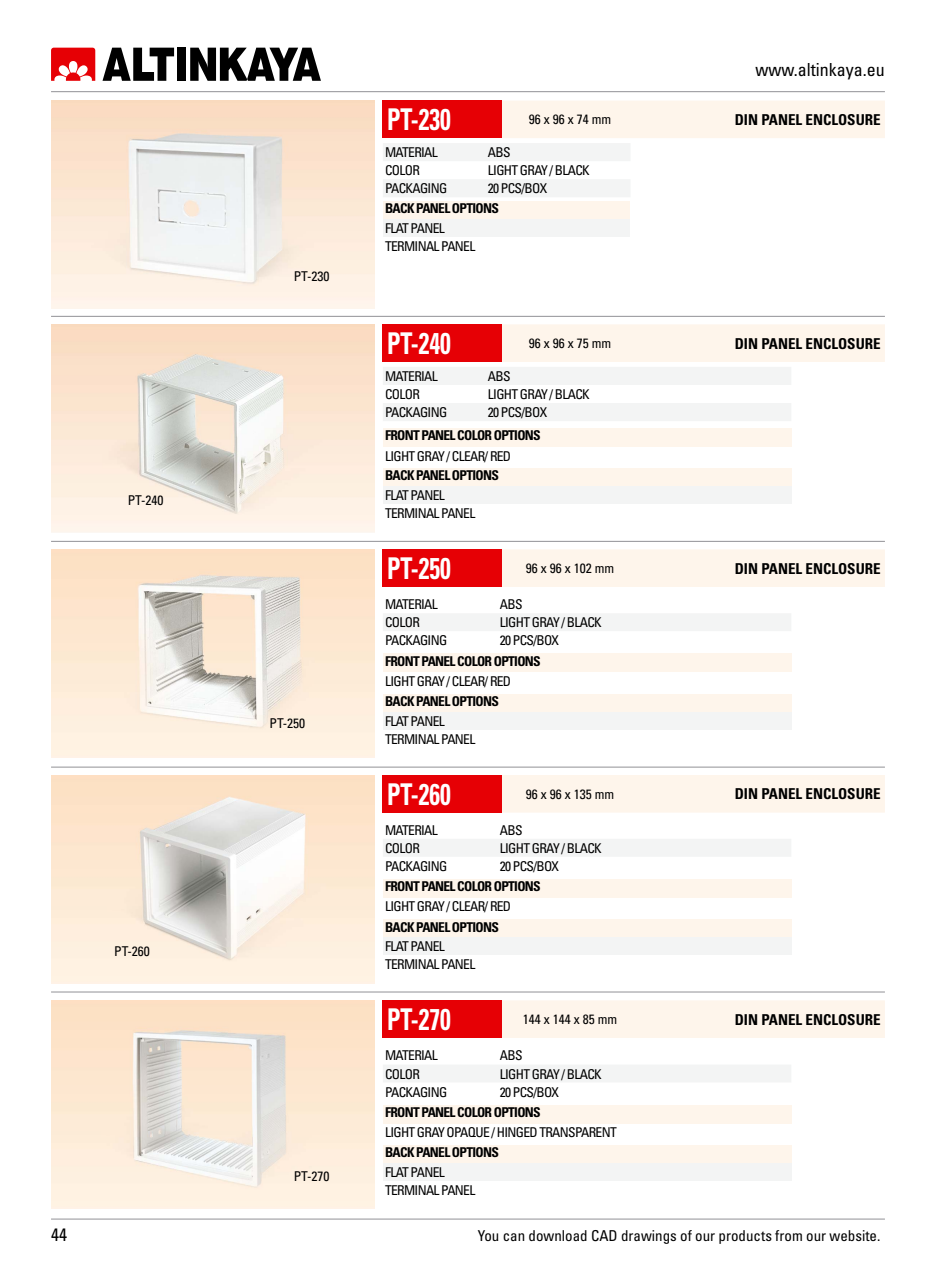
<style>
.page{position:relative;width:936px;height:1276px;background:#fff}
.page>*{position:absolute;margin:0;border:0;box-sizing:border-box;transform-origin:0 0}
.t1{font:700 condensed 30px "Univers LT Pro";color:#fff;scale:.8 1}
.t2{font:condensed 18px "Univers LT Pro";color:#000}
.t3{font:700 condensed 15px "Univers LT Pro";color:#000}
.t4{font:condensed 15px "Univers LT Pro";color:#000}
.t5{font:condensed 13.5px/17.9px "Univers LT Pro";letter-spacing:-.05em;color:#000}
.t6{font:700 condensed 13.5px "Univers LT Pro";letter-spacing:-.05em;color:#000}
.t7{font:condensed 13.5px "Univers LT Pro";color:#000}
</style>
<div class="page">
<svg style="left:51px;top:48px;width:44px;height:33px"></svg>
<svg style="left:102px;top:48px;width:72px;height:33px"></svg>
<svg style="left:190px;top:48px;width:131px;height:33px"></svg>
<div style="left:177px;top:48px;width:9px;height:33px;background:#000"></div>
<hr style="left:51px;top:91px;width:833px;height:1px;background:#98989c">
<hr style="left:51px;top:1218px;width:833px;height:1px;background:#98989c">
<hr style="left:51px;top:316px;width:833px;height:1px;background:#98989c">
<img style="left:51px;top:101px;width:323px;height:208px">
<svg style="left:383px;top:101px;width:501px;height:60px"></svg>
<div style="left:383px;top:180px;width:247px;height:17px;background:#f3f4f4"></div>
<div style="left:383px;top:202px;width:246px;height:18px;background:#fef5eb"></div>
<div style="left:383px;top:220px;width:246px;height:17px;background:#f3f4f4"></div>
<div style="left:383px;top:653px;width:408px;height:19px;background:#fef5eb"></div>
<div style="left:383px;top:1105px;width:408px;height:18px;background:#fef5eb"></div>
<div style="left:383px;top:879px;width:408px;height:18px;background:#fef5eb"></div>
<div style="left:383px;top:694px;width:408px;height:18px;background:#fef5eb"></div>
<div style="left:383px;top:712px;width:408px;height:18px;background:#f3f4f4"></div>
<div style="left:383px;top:1145px;width:408px;height:18px;background:#fef5eb"></div>
<div style="left:383px;top:1163px;width:408px;height:18px;background:#f3f4f4"></div>
<div style="left:383px;top:919px;width:408px;height:18px;background:#fef5eb"></div>
<div style="left:383px;top:937px;width:408px;height:18px;background:#f3f4f4"></div>
<div style="left:383px;top:614px;width:408px;height:17px;background:#f3f4f4"></div>
<div style="left:383px;top:1065px;width:408px;height:17px;background:#f3f4f4"></div>
<div style="left:383px;top:839px;width:408px;height:17px;background:#f3f4f4"></div>
<hr style="left:51px;top:541px;width:833px;height:1px;background:#98989c">
<hr style="left:51px;top:766px;width:833px;height:1px;background:#98989c">
<hr style="left:51px;top:991px;width:833px;height:1px;background:#98989c">
<img style="left:51px;top:549px;width:323px;height:209px">
<img style="left:51px;top:775px;width:323px;height:208px">
<img style="left:51px;top:324px;width:323px;height:209px">
<img style="left:51px;top:1000px;width:323px;height:208px">
<div style="left:383px;top:775px;width:119px;height:37px;background:#e60005"></div>
<div style="left:502px;top:775px;width:382px;height:37px;background:#fef5eb"></div>
<div style="left:383px;top:1000px;width:119px;height:38px;background:#e60005"></div>
<div style="left:502px;top:1000px;width:382px;height:38px;background:#fef5eb"></div>
<div style="left:383px;top:549px;width:119px;height:38px;background:#e60005"></div>
<div style="left:502px;top:549px;width:382px;height:38px;background:#fef5eb"></div>
<svg style="left:383px;top:324px;width:501px;height:61px"></svg>
<div style="left:383px;top:403px;width:408px;height:18px;background:#f3f4f4"></div>
<div style="left:383px;top:428px;width:408px;height:19px;background:#fef5eb"></div>
<div style="left:383px;top:468px;width:408px;height:18px;background:#fef5eb"></div>
<div style="left:383px;top:486px;width:408px;height:18px;background:#f3f4f4"></div>
<h2 class="t2" style="left:755px;top:58px;width:131px">www.altinkaya.eu</h2>
<p class="t5" style="left:128px;top:491px;width:37px">PT-240</p>
<p class="t5" style="left:114px;top:942px;width:37px">PT-260</p>
<p class="t5" style="left:294px;top:267px;width:37px">PT-230</p>
<p class="t5" style="left:269px;top:713px;width:37px">PT-250</p>
<p class="t5" style="left:294px;top:1166px;width:37px">PT-270</p>
<h1 class="t1" style="left:387px;top:101px;width:81px">PT-230</h1>
<p class="t5" style="left:529px;top:110px;width:84px">96 x 96 x 74 mm</p>
<p class="t3" style="left:734px;top:110px;width:147px">DIN PANEL ENCLOSURE</p>
<p class="t5" style="left:385px;top:143px;width:54px">MATERIAL</p>
<p class="t5" style="left:488px;top:143px;width:24px">ABS</p>
<p class="t5" style="left:385px;top:161px;width:36px">COLOR</p>
<p class="t5" style="left:488px;top:161px;width:103px">LIGHT GRAY / BLACK</p>
<p class="t5" style="left:385px;top:179px;width:64px">PACKAGING</p>
<p class="t5" style="left:488px;top:179px;width:61px">20 PCS/BOX</p>
<p class="t6" style="left:385px;top:200px;width:115px">BACK PANEL OPTIONS</p>
<p class="t5" style="left:385px;top:219px;width:92px">FLAT PANEL<br>TERMINAL PANEL</p>
<h1 class="t1" style="left:387px;top:325px;width:81px">PT-240</h1>
<p class="t5" style="left:529px;top:334px;width:84px">96 x 96 x 75 mm</p>
<p class="t3" style="left:734px;top:334px;width:147px">DIN PANEL ENCLOSURE</p>
<p class="t5" style="left:385px;top:367px;width:54px">MATERIAL</p>
<p class="t5" style="left:488px;top:367px;width:24px">ABS</p>
<p class="t5" style="left:385px;top:385px;width:36px">COLOR</p>
<p class="t5" style="left:488px;top:385px;width:103px">LIGHT GRAY / BLACK</p>
<p class="t5" style="left:385px;top:403px;width:64px">PACKAGING</p>
<p class="t5" style="left:488px;top:403px;width:61px">20 PCS/BOX</p>
<p class="t6" style="left:385px;top:427px;width:157px">FRONT PANEL COLOR OPTIONS</p>
<p class="t5" style="left:385px;top:447px;width:128px">LIGHT GRAY / CLEAR/ RED</p>
<p class="t6" style="left:385px;top:467px;width:115px">BACK PANEL OPTIONS</p>
<p class="t5" style="left:385px;top:486px;width:92px">FLAT PANEL<br>TERMINAL PANEL</p>
<h1 class="t1" style="left:387px;top:550px;width:81px">PT-250</h1>
<p class="t5" style="left:526px;top:559px;width:90px">96 x 96 x 102 mm</p>
<p class="t3" style="left:734px;top:559px;width:147px">DIN PANEL ENCLOSURE</p>
<p class="t5" style="left:385px;top:595px;width:54px">MATERIAL</p>
<p class="t5" style="left:500px;top:595px;width:24px">ABS</p>
<p class="t5" style="left:385px;top:613px;width:36px">COLOR</p>
<p class="t5" style="left:500px;top:613px;width:103px">LIGHT GRAY / BLACK</p>
<p class="t5" style="left:385px;top:631px;width:64px">PACKAGING</p>
<p class="t5" style="left:500px;top:631px;width:61px">20 PCS/BOX</p>
<p class="t6" style="left:385px;top:652px;width:157px">FRONT PANEL COLOR OPTIONS</p>
<p class="t5" style="left:385px;top:672px;width:128px">LIGHT GRAY / CLEAR/ RED</p>
<p class="t6" style="left:385px;top:693px;width:115px">BACK PANEL OPTIONS</p>
<p class="t5" style="left:385px;top:712px;width:92px">FLAT PANEL<br>TERMINAL PANEL</p>
<h1 class="t1" style="left:387px;top:775px;width:81px">PT-260</h1>
<p class="t5" style="left:526px;top:785px;width:90px">96 x 96 x 135 mm</p>
<p class="t3" style="left:734px;top:784px;width:147px">DIN PANEL ENCLOSURE</p>
<p class="t5" style="left:385px;top:820px;width:54px">MATERIAL</p>
<p class="t5" style="left:500px;top:820px;width:24px">ABS</p>
<p class="t5" style="left:385px;top:839px;width:36px">COLOR</p>
<p class="t5" style="left:500px;top:839px;width:103px">LIGHT GRAY / BLACK</p>
<p class="t5" style="left:385px;top:857px;width:64px">PACKAGING</p>
<p class="t5" style="left:500px;top:857px;width:61px">20 PCS/BOX</p>
<p class="t6" style="left:385px;top:878px;width:157px">FRONT PANEL COLOR OPTIONS</p>
<p class="t5" style="left:385px;top:897px;width:128px">LIGHT GRAY / CLEAR/ RED</p>
<p class="t6" style="left:385px;top:918px;width:115px">BACK PANEL OPTIONS</p>
<p class="t5" style="left:385px;top:937px;width:92px">FLAT PANEL<br>TERMINAL PANEL</p>
<h1 class="t1" style="left:387px;top:1001px;width:81px">PT-270</h1>
<p class="t7" style="left:523px;top:1010px;width:96px">144 x 144 x 85 mm</p>
<p class="t3" style="left:734px;top:1010px;width:147px">DIN PANEL ENCLOSURE</p>
<p class="t5" style="left:385px;top:1046px;width:54px">MATERIAL</p>
<p class="t5" style="left:500px;top:1046px;width:24px">ABS</p>
<p class="t5" style="left:385px;top:1064px;width:36px">COLOR</p>
<p class="t5" style="left:500px;top:1064px;width:103px">LIGHT GRAY / BLACK</p>
<p class="t5" style="left:385px;top:1082px;width:64px">PACKAGING</p>
<p class="t5" style="left:500px;top:1082px;width:61px">20 PCS/BOX</p>
<p class="t6" style="left:385px;top:1103px;width:157px">FRONT PANEL COLOR OPTIONS</p>
<p class="t5" style="left:385px;top:1123px;width:233px">LIGHT GRAY OPAQUE / HINGED TRANSPARENT</p>
<p class="t6" style="left:385px;top:1144px;width:115px">BACK PANEL OPTIONS</p>
<p class="t5" style="left:385px;top:1163px;width:92px">FLAT PANEL<br>TERMINAL PANEL</p>
<h2 class="t2" style="left:51px;top:1222px;width:17px">44</h2>
<p class="t4" style="left:478px;top:1226px;width:404px">You can download CAD drawings of our products from our website.</p>
</div>
